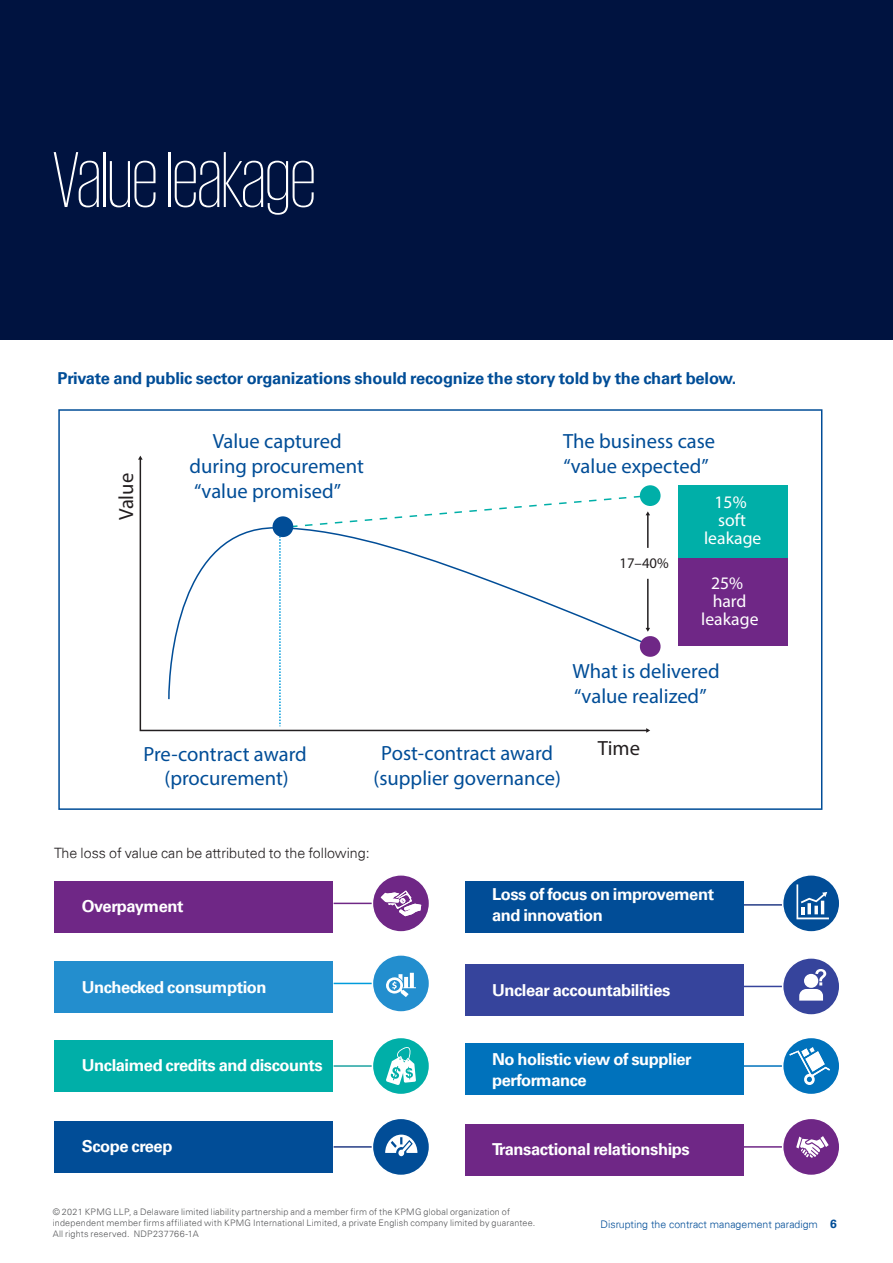
<style>
.page{position:relative;width:893px;height:1263px;background:#fff}
.page>*{position:absolute;margin:0;border:0;box-sizing:border-box;transform-origin:0 0}
.t1{font:200 81px "KPMG";letter-spacing:-.005em;color:#fff}
.t2{font:300 20.55px/24.8px "Univers LT Std";color:#014d97;text-align:center}
.t3{font:700 20.55px "Univers LT Std";color:#014d97}
.t4{font:300 20.55px "Univers LT Std";color:#231f20}
.t5{font:300 17.7px/17.7px "Univers LT Std";color:#fff;text-align:center}
.t6{font:700 16.5px/21px "Univers 65";letter-spacing:-.025em;color:#fff}
.t7{font:700 16.5px "Univers 65";letter-spacing:-.01em;color:#014d97}
.t8{font:700 14.7px "Univers LT Std";color:#231f20}
.t9{font:300 14.25px "Univers 45";color:#231f20}
.t10{font:300 10.5px "Univers 45";color:#014d97}
.t11{font:300 9px/10.8px "Univers 45";letter-spacing:.02em;color:#57585a}
.s1{font-family:"Univers 65";font-weight:700;font-size:12px}
</style>
<div class="page">
<div style="left:0;top:0;width:893px;height:339px;background:#001340"></div>
<div style="left:678px;top:558px;width:109px;height:88px;background:#6f2786"></div>
<div style="left:678px;top:485px;width:109px;height:73px;background:#00afa8"></div>
<svg style="left:139px;top:460px;width:508px;height:272px"></svg>
<svg style="left:138px;top:456px;width:5px;height:4px"></svg>
<svg style="left:646px;top:728px;width:4px;height:5px"></svg>
<svg style="left:167px;top:526px;width:482px;height:175px"></svg>
<svg style="left:279px;top:536px;width:2px;height:190px"></svg>
<div style="left:640px;top:485px;width:21px;height:21px;background:#00afa8;border-radius:50%"></div>
<hr style="left:647px;top:579px;width:2px;height:49px;background:#231f20">
<svg style="left:638px;top:628px;width:23px;height:30px"></svg>
<hr style="left:647px;top:515px;width:2px;height:33px;background:#231f20">
<svg style="left:288px;top:494px;width:362px;height:34px"></svg>
<div style="left:273px;top:516px;width:20px;height:21px;background:#014d97;border-radius:50%"></div>
<div style="left:58px;top:409px;width:764px;height:401px;border:2px solid #014d97"></div>
<hr style="left:334px;top:903px;width:42px;height:1px;background:#6f2786">
<div style="left:55px;top:881px;width:278px;height:52px;background:#6f2786"></div>
<div style="left:372px;top:875px;width:57px;height:57px;background:#6f2786;border-radius:50%"></div>
<div style="left:372px;top:874px;width:58px;height:59px;border:2px solid #fff;border-radius:50%"></div>
<hr style="left:744px;top:904px;width:42px;height:2px;background:#253d86">
<div style="left:465px;top:881px;width:278px;height:52px;background:#014d97"></div>
<div style="left:783px;top:875px;width:57px;height:57px;background:#014d97;border-radius:50%"></div>
<div style="left:782px;top:874px;width:58px;height:59px;border:2px solid #fff;border-radius:50%"></div>
<hr style="left:744px;top:986px;width:42px;height:1px;background:#36449c">
<div style="left:465px;top:964px;width:278px;height:52px;background:#36449c"></div>
<div style="left:783px;top:958px;width:57px;height:57px;background:#36449c;border-radius:50%"></div>
<div style="left:782px;top:957px;width:58px;height:59px;border:2px solid #fff;border-radius:50%"></div>
<hr style="left:744px;top:1065px;width:42px;height:2px;background:#0072bc">
<div style="left:465px;top:1043px;width:278px;height:52px;background:#0072bc"></div>
<div style="left:783px;top:1037px;width:57px;height:57px;background:#0072bc;border-radius:50%"></div>
<div style="left:782px;top:1037px;width:58px;height:58px;border:2px solid #fff;border-radius:50%"></div>
<hr style="left:334px;top:983px;width:42px;height:1px;background:#009cdc">
<div style="left:55px;top:961px;width:278px;height:52px;background:#238ece"></div>
<div style="left:372px;top:955px;width:57px;height:57px;background:#238ece;border-radius:50%"></div>
<div style="left:372px;top:954px;width:58px;height:59px;border:2px solid #fff;border-radius:50%"></div>
<hr style="left:334px;top:1065px;width:42px;height:2px;background:#1ea3a1">
<div style="left:55px;top:1040px;width:278px;height:52px;background:#00afa8"></div>
<div style="left:372px;top:1037px;width:57px;height:57px;background:#00afa8;border-radius:50%"></div>
<div style="left:372px;top:1037px;width:58px;height:58px;border:2px solid #fff;border-radius:50%"></div>
<svg style="left:386px;top:1047px;width:30px;height:38px"></svg>
<svg style="left:789px;top:1047px;width:41px;height:38px"></svg>
<svg style="left:381px;top:890px;width:40px;height:26px"></svg>
<hr style="left:744px;top:1146px;width:42px;height:2px;background:#6f2786">
<div style="left:465px;top:1124px;width:278px;height:52px;background:#6f2786"></div>
<div style="left:783px;top:1118px;width:57px;height:57px;background:#6f2786;border-radius:50%"></div>
<div style="left:782px;top:1117px;width:58px;height:59px;border:2px solid #fff;border-radius:50%"></div>
<hr style="left:334px;top:1146px;width:42px;height:2px;background:#253d86">
<div style="left:55px;top:1121px;width:278px;height:52px;background:#014d97"></div>
<div style="left:372px;top:1118px;width:57px;height:57px;background:#014d97;border-radius:50%"></div>
<div style="left:372px;top:1117px;width:58px;height:59px;border:2px solid #fff;border-radius:50%"></div>
<svg style="left:385px;top:1134px;width:32px;height:22px"></svg>
<svg style="left:796px;top:1136px;width:33px;height:22px"></svg>
<svg style="left:386px;top:973px;width:30px;height:24px"></svg>
<svg style="left:796px;top:884px;width:33px;height:35px"></svg>
<svg style="left:799px;top:969px;width:27px;height:31px"></svg>
<h1 class="t1" style="left:53px;top:141px;width:265px">Value leakage</h1>
<h3 class="t7" style="left:58px;top:369px;width:680px">Private and public sector organizations should recognize the story told by the chart below.</h3>
<h2 class="t4" style="left:114px;top:520px;width:49px;rotate:-90deg">Value</h2>
<h2 class="t2" style="left:190px;top:429px;width:176px">Value captured during procurement</h2>
<h2 class="t3" style="left:194px;top:478px;width:148px">“value promised”</h2>
<h2 class="t2" style="left:563px;top:429px;width:154px">The business case</h2>
<h2 class="t3" style="left:563px;top:453px;width:147px">“value expected”</h2>
<h3 class="t8" style="left:620px;top:554px;width:51px">17–40%</h3>
<h3 class="t5" style="left:704px;top:493px;width:59px">15% soft leakage</h3>
<h3 class="t5" style="left:701px;top:574px;width:59px">25% hard leakage</h3>
<h2 class="t2" style="left:572px;top:659px;width:149px">What is delivered</h2>
<h2 class="t3" style="left:574px;top:683px;width:134px">“value realized”</h2>
<h2 class="t2" style="left:143px;top:741px;width:165px">Pre-contract award (procurement)</h2>
<h2 class="t2" style="left:374px;top:741px;width:189px">Post-contract award (supplier governance)</h2>
<h2 class="t4" style="left:598px;top:735px;width:44px">Time</h2>
<h3 class="t9" style="left:54px;top:844px;width:317px">The loss of value can be attributed to the following:</h3>
<h3 class="t6" style="left:82px;top:896px;width:103px">Overpayment</h3>
<h3 class="t6" style="left:492px;top:884px;width:224px">Loss of focus on improvement and innovation</h3>
<h3 class="t6" style="left:82px;top:977px;width:186px">Unchecked consumption</h3>
<h3 class="t6" style="left:82px;top:1055px;width:243px">Unclaimed credits and discounts</h3>
<h3 class="t6" style="left:492px;top:980px;width:180px">Unclear accountabilities</h3>
<h3 class="t6" style="left:492px;top:1049px;width:201px">No holistic view of supplier performance</h3>
<h3 class="t6" style="left:82px;top:1136px;width:92px">Scope creep</h3>
<h3 class="t6" style="left:492px;top:1139px;width:199px">Transactional relationships</h3>
<p class="t11" style="left:53px;top:1206px;width:484px">© 2021 KPMG LLP, a Delaware limited liability partnership and a member firm of the KPMG global organization of independent member firms affiliated with KPMG International Limited, a private English company limited by guarantee.<br>All rights reserved. NDP237766-1A</p>
<p class="t10" style="left:600px;top:1217px;width:238px">Disrupting the contract management paradigm <span class="s1">6</span></p>
</div>
